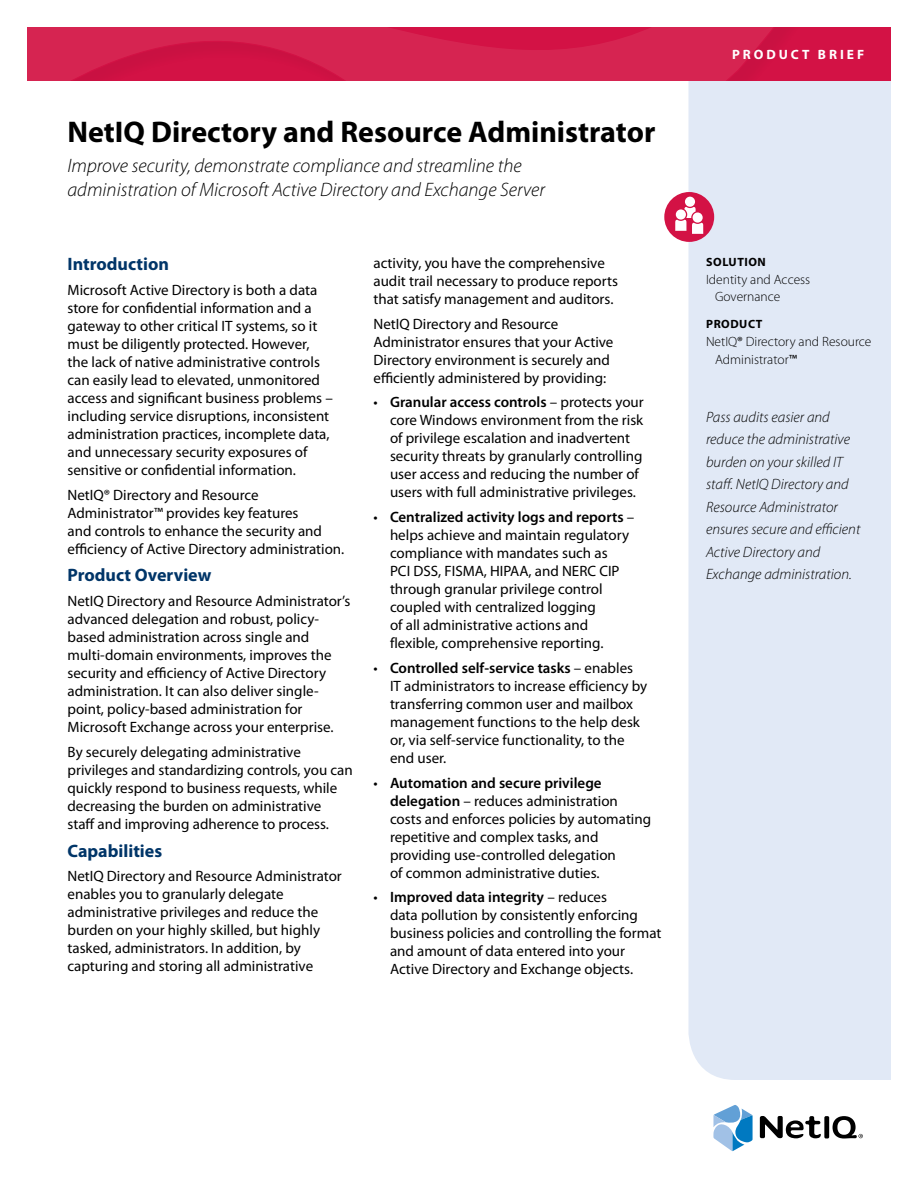
<style>
.page{position:relative;width:918px;height:1188px;background:#fff}
.page>*{position:absolute;margin:0;border:0;box-sizing:border-box;transform-origin:0 0}
.t1{font:700 30px "Myriad Pro";color:#000}
.t2{font:italic 300 19.5px/23.4px "Myriad Pro";color:#000}
.t3{font:700 18px "Myriad Pro";color:#003568}
.t4{font:15px/18px "Myriad Pro";color:#000}
.t5{font:italic 300 15px/22.5px "Myriad Pro";color:#000}
.t6{font:300 13.5px/18px "Myriad Pro";color:#000}
.t7{font:700 13.5px "Myriad Pro";letter-spacing:.22em;color:#fff}
.t8{font:700 12px "Myriad Pro";letter-spacing:.045em;color:#000}
.s1{font-weight:600}
.s2{font-weight:400}
</style>
<div class="page">
<div style="left:689px;top:81px;width:202px;height:999px;background:#e1e9f6"></div>
<div style="left:664px;top:192px;width:50px;height:50px;background:#d31245;border-radius:50%"></div>
<svg style="left:675px;top:197px;width:28px;height:37px"></svg>
<div style="left:27px;top:27px;width:864px;height:54px;background:#d31245"></div>
<svg style="left:27px;top:27px;width:746px;height:54px"></svg>
<svg style="left:713px;top:1105px;width:40px;height:46px"></svg>
<div style="left:824px;top:1116px;width:5px;height:22px;background:#000;border-radius:2px"></div>
<svg style="left:833px;top:1116px;width:30px;height:23px"></svg>
<svg style="left:760px;top:1116px;width:61px;height:22px"></svg>
<h1 class="t1" style="left:68px;top:113px;width:589px">NetIQ Directory and Resource Administrator</h1>
<h2 class="t2" style="left:68px;top:154px;width:479px">Improve security, demonstrate compliance and streamline the administration of Microsoft Active Directory and Exchange Server</h2>
<p class="t3" style="left:68px;top:252px;width:103px">Introduction</p>
<p class="t4" style="left:68px;top:280px;width:267px">Microsoft Active Directory is both a data store for confidential information and a gateway to other critical IT systems, so it must be diligently protected. However, the lack of native administrative controls can easily lead to elevated, unmonitored access and significant business problems – including service disruptions, inconsistent administration practices, incomplete data, and unnecessary security exposures of sensitive or confidential information.</p>
<p class="t4" style="left:68px;top:485px;width:278px">NetIQ® Directory and Resource Administrator™ provides key features<br>and controls to enhance the security and efficiency of Active Directory administration.</p>
<p class="t3" style="left:68px;top:563px;width:145px">Product Overview</p>
<p class="t4" style="left:68px;top:592px;width:284px">NetIQ Directory and Resource Administrator’s advanced delegation and robust, policy&shy;based administration across single and multi-domain environments, improves the security and efficiency of Active Directory administration. It can also deliver single&shy;point, policy-based administration for Microsoft Exchange across your enterprise.</p>
<p class="t4" style="left:68px;top:742px;width:287px">By securely delegating administrative privileges and standardizing controls, you can quickly respond to business requests, while decreasing the burden on administrative<br>staff and improving adherence to process.</p>
<p class="t3" style="left:68px;top:839px;width:96px">Capabilities</p>
<p class="t4" style="left:68px;top:867px;width:276px">NetIQ Directory and Resource Administrator enables you to granularly delegate administrative privileges and reduce the burden on your highly skilled, but highly tasked, administrators. In addition, by capturing and storing all administrative</p>
<p class="t4" style="left:374px;top:253px;width:246px">activity, you have the comprehensive audit trail necessary to produce reports that satisfy management and auditors.</p>
<p class="t4" style="left:374px;top:314px;width:241px">NetIQ Directory and Resource Administrator ensures that your Active Directory environment is securely and efficiently administered by providing:</p>
<p class="t4" style="left:390px;top:393px;width:255px;text-indent:-16px">• <span class="s1">Granular access controls</span> – protects your core Windows environment from the risk of privilege escalation and inadvertent security threats by granularly controlling user access and reducing the number of users with full administrative privileges.</p>
<p class="t4" style="left:390px;top:508px;width:246px;text-indent:-16px">• <span class="s1">Centralized activity logs and reports</span> – helps achieve and maintain regulatory compliance with mandates such as<br>PCI DSS, FISMA, HIPAA, and NERC CIP through granular privilege control coupled with centralized logging<br>of all administrative actions and flexible, comprehensive reporting.</p>
<p class="t4" style="left:390px;top:658px;width:259px;text-indent:-16px">• <span class="s1">Controlled self-service tasks</span> – enables IT administrators to increase efficiency by transferring common user and mailbox management functions to the help desk or, via self-service functionality, to the end user.</p>
<p class="t4" style="left:390px;top:773px;width:263px;text-indent:-16px">• <span class="s1">Automation and secure privilege delegation</span> – reduces administration costs and enforces policies by automating repetitive and complex tasks, and providing use-controlled delegation<br>of common administrative duties.</p>
<p class="t4" style="left:390px;top:888px;width:273px;text-indent:-16px">• <span class="s1">Improved data integrity</span> – reduces<br>data pollution by consistently enforcing business policies and controlling the format and amount of data entered into your Active Directory and Exchange objects.</p>
<p class="t7" style="left:732px;top:46px;width:134px">Pro duc t Bri ef</p>
<p class="t8" style="left:706px;top:254px;width:46px">Solution</p>
<p class="t6" style="left:715px;top:270px;width:97px;text-indent:-9px">Identity and Access<br>Governance</p>
<p class="t8" style="left:706px;top:316px;width:58px">Product</p>
<p class="t6" style="left:715px;top:333px;width:158px;text-indent:-9px">NetIQ<span class="s2">®</span> Directory and Resource<br>Administrator<span class="s2">™</span></p>
<p class="t5" style="left:706px;top:406px;width:156px">Pass audits easier and reduce the administrative burden on your skilled IT staff. NetIQ Directory and<br>Resource Administrator ensures secure and efficient<br>Active Directory and<br>Exchange administration.</p>
</div>
